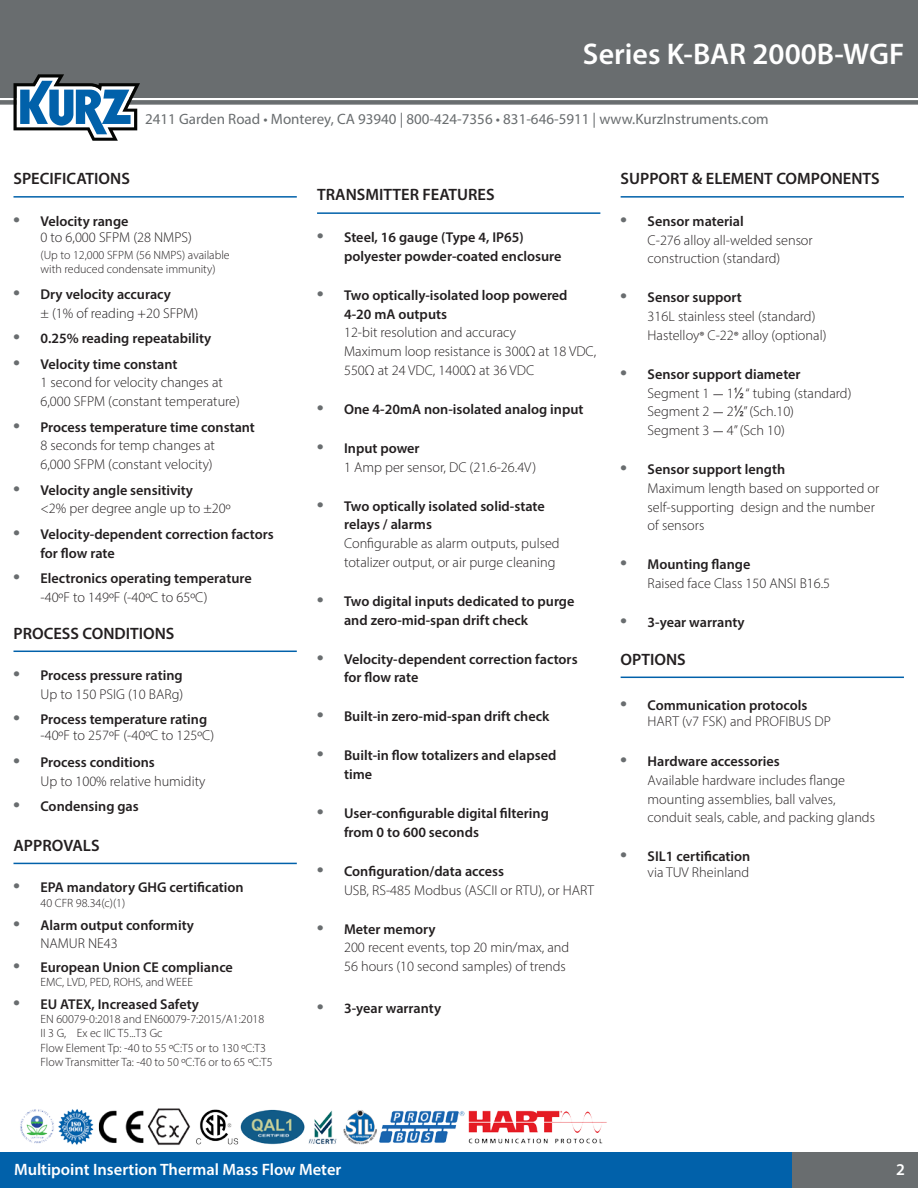
<style>
.page{position:relative;width:918px;height:1188px;background:#fff}
.page>*{position:absolute;margin:0;border:0;box-sizing:border-box;transform-origin:0 0}
.Header_productName_w{font:600 30px "Myriad Pro";color:#fff}
.Feature_heading{font:600 16.5px "Myriad Pro";color:#231f20}
.Footer_pageNumber{font:600 16.5px "Myriad Pro";color:#fff}
.t1{font:15px "Myriad Pro";color:#696d6f}
.t2{font:600 14.25px/18.8px "Myriad Pro";color:#231f20}
.Feature_description{font:300 14.25px/18.8px "Myriad Pro";color:#231f20}
.Feature_description-2{font:300 12px/14.2px "Myriad Pro";color:#231f20}
.s1{font-family:"Arial";font-weight:700;font-size:18px;color:#696d6f}
.s2{font-weight:400;font-size:12px}
.s3{font-family:"Minion Pro";font-weight:400}
.s4{font-family:"Arial Narrow";font-weight:400}
</style>
<div class="page">
<div style="left:0;top:0;width:918px;height:97px;background:#696d6f"></div>
<div style="left:1px;top:1152px;width:791px;height:36px;background:#0161aa"></div>
<div style="left:792px;top:1152px;width:126px;height:36px;background:#696d6f"></div>
<svg style="left:0;top:74px;width:918px;height:67px"></svg>
<hr style="left:14px;top:196px;width:283px;height:2px;background:#0161aa">
<hr style="left:14px;top:651px;width:283px;height:1px;background:#0161aa">
<hr style="left:14px;top:863px;width:283px;height:1px;background:#0161aa">
<hr style="left:317px;top:212px;width:283px;height:2px;background:#0161aa">
<hr style="left:621px;top:196px;width:283px;height:2px;background:#0161aa">
<hr style="left:621px;top:677px;width:283px;height:1px;background:#0161aa">
<img style="left:20px;top:1108px;width:587px;height:37px">
<p class="Header_productName_w" style="left:583px;top:35px;width:323px">Series K-BAR 2000B-WGF</p>
<p class="t1" style="left:145px;top:110px;width:625px">2411 Garden Road • Monterey, CA 93940 | 800-424-7356 • 831-646-5911 | www.KurzInstruments.com</p>
<p class="Feature_heading" style="left:14px;top:168px;width:118px">SPECIFICATIONS</p>
<p class="t2" style="left:14px;top:211px;width:117px"><span class="s1">•</span> Velocity range</p>
<p class="Feature_description" style="left:40px;top:227px;width:153px">0 to 6,000 SFPM (28 NMPS)</p>
<p class="Feature_description-2" style="left:40px;top:248px;width:191px">(Up to 12,000 SFPM (56 NMPS) available with reduced condensate immunity)</p>
<p class="t2" style="left:14px;top:284px;width:159px"><span class="s1">•</span> Dry velocity accuracy</p>
<p class="Feature_description" style="left:40px;top:303px;width:159px">± (1% of reading +20 SFPM)</p>
<p class="t2" style="left:14px;top:329px;width:199px"><span class="s1">•</span> 0.25% reading repeatability</p>
<p class="t2" style="left:14px;top:354px;width:166px"><span class="s1">•</span> Velocity time constant</p>
<p class="Feature_description" style="left:40px;top:373px;width:201px">1 second for velocity changes at<br>6,000 SFPM (constant temperature)</p>
<p class="t2" style="left:14px;top:417px;width:243px"><span class="s1">•</span> Process temperature time constant</p>
<p class="Feature_description" style="left:40px;top:436px;width:176px">8 seconds for temp changes at<br>6,000 SFPM (constant velocity)</p>
<p class="t2" style="left:14px;top:480px;width:181px"><span class="s1">•</span> Velocity angle sensitivity</p>
<p class="Feature_description" style="left:40px;top:499px;width:192px">&lt;2% per degree angle up to ±20o</p>
<p class="t2" style="left:40px;top:524px;width:235px;text-indent:-27px"><span class="s1">•</span> Velocity‐dependent correction factors for flow rate</p>
<p class="t2" style="left:14px;top:569px;width:240px"><span class="s1">•</span> Electronics operating temperature</p>
<p class="Feature_description" style="left:40px;top:588px;width:168px">‐40oF to 149oF (‐40oC to 65oC)</p>
<p class="Feature_heading" style="left:14px;top:622px;width:162px">PROCESS CONDITIONS</p>
<p class="t2" style="left:14px;top:666px;width:171px"><span class="s1">•</span> Process pressure rating</p>
<p class="Feature_description" style="left:40px;top:685px;width:144px">Up to 150 PSIG (10 BARg)</p>
<p class="t2" style="left:14px;top:710px;width:195px"><span class="s1">•</span> Process temperature rating</p>
<p class="Feature_description" style="left:40px;top:726px;width:175px">‐40oF to 257oF (‐40oC to 125oC)</p>
<p class="t2" style="left:14px;top:752px;width:143px"><span class="s1">•</span> Process conditions</p>
<p class="Feature_description" style="left:40px;top:771px;width:167px">Up to 100% relative humidity</p>
<p class="t2" style="left:14px;top:797px;width:127px"><span class="s1">•</span> Condensing gas</p>
<p class="Feature_heading" style="left:14px;top:835px;width:88px">APPROVALS</p>
<p class="t2" style="left:14px;top:878px;width:232px"><span class="s1">•</span> EPA mandatory GHG certification</p>
<p class="Feature_description-2" style="left:40px;top:895px;width:86px">40 CFR 98.34(c)(1)</p>
<p class="t2" style="left:14px;top:915px;width:182px"><span class="s1">•</span> Alarm output conformity</p>
<p class="Feature_description" style="left:40px;top:934px;width:79px">NAMUR NE43</p>
<p class="t2" style="left:14px;top:957px;width:221px"><span class="s1">•</span> European Union CE compliance</p>
<p class="Feature_description-2" style="left:40px;top:975px;width:154px">EMC, LVD, PED, ROHS, and WEEE</p>
<p class="t2" style="left:14px;top:994px;width:187px"><span class="s1">•</span> EU ATEX, Increased Safety</p>
<p class="Feature_description-2" style="left:40px;top:1012px;width:225px">EN 60079-0:2018 and EN60079-7:2015/A1:2018</p>
<p class="Feature_description-2" style="left:40px;top:1026px;width:124px">II 3 G, Ex ec IIC T5...T3 Gc</p>
<p class="Feature_description-2" style="left:40px;top:1040px;width:227px">Flow Element Tp: -40 to 55 oC:T5 or to 130 oC:T3</p>
<p class="Feature_description-2" style="left:40px;top:1055px;width:234px">Flow Transmitter Ta: -40 to 50 oC:T6 or to 65 oC:T5</p>
<p class="Feature_heading" style="left:317px;top:184px;width:179px">TRANSMITTER FEATURES</p>
<p class="t2" style="left:344px;top:228px;width:219px;text-indent:-27px"><span class="s1">•</span> Steel, 16 gauge (Type 4, IP65) polyester powder‐coated enclosure</p>
<p class="t2" style="left:344px;top:285px;width:225px;text-indent:-27px"><span class="s1">•</span> Two optically‐isolated loop powered<br>4‐20 mA outputs</p>
<p class="Feature_description" style="left:344px;top:323px;width:173px">12‐bit resolution and accuracy</p>
<p class="Feature_description" style="left:344px;top:342px;width:254px">Maximum loop resistance is 300Ω at 18 VDC,<br>550Ω at 24 VDC, 1400Ω at 36 VDC</p>
<p class="t2" style="left:317px;top:399px;width:268px"><span class="s1">•</span> One 4‐20mA non‐isolated analog input</p>
<p class="t2" style="left:317px;top:438px;width:104px"><span class="s1">•</span> Input power</p>
<p class="Feature_description" style="left:344px;top:457px;width:194px">1 Amp per sensor, DC (21.6-26.4V)</p>
<p class="t2" style="left:344px;top:496px;width:202px;text-indent:-27px"><span class="s1">•</span> Two optically isolated solid‐state relays / alarms</p>
<p class="Feature_description" style="left:344px;top:534px;width:217px">Configurable as alarm outputs, pulsed totalizer output, or air purge cleaning</p>
<p class="t2" style="left:344px;top:591px;width:232px;text-indent:-27px"><span class="s1">•</span> Two digital inputs dedicated to purge and zero‐mid‐span drift check</p>
<p class="t2" style="left:344px;top:649px;width:235px;text-indent:-27px"><span class="s1">•</span> Velocity-dependent correction factors for flow rate</p>
<p class="t2" style="left:317px;top:707px;width:234px"><span class="s1">•</span> Built‐in zero‐mid‐span drift check</p>
<p class="t2" style="left:344px;top:746px;width:214px;text-indent:-27px"><span class="s1">•</span> Built‐in flow totalizers and elapsed time</p>
<p class="t2" style="left:344px;top:804px;width:206px;text-indent:-27px"><span class="s1">•</span> User‐configurable digital filtering from 0 to 600 seconds</p>
<p class="t2" style="left:317px;top:861px;width:188px"><span class="s1">•</span> Configuration/data access</p>
<p class="Feature_description" style="left:344px;top:880px;width:252px">USB, RS‐485 Modbus (ASCII or RTU), or HART</p>
<p class="t2" style="left:317px;top:919px;width:120px"><span class="s1">•</span> Meter memory</p>
<p class="Feature_description" style="left:344px;top:938px;width:227px">200 recent events, top 20 min/max, and<br>56 hours (10 second samples) of trends</p>
<p class="t2" style="left:317px;top:998px;width:126px"><span class="s1">•</span> 3‐year warranty</p>
<p class="Feature_heading" style="left:621px;top:168px;width:260px">SUPPORT &amp; ELEMENT COMPONENTS</p>
<p class="t2" style="left:621px;top:211px;width:125px"><span class="s1">•</span> Sensor material</p>
<p class="Feature_description" style="left:648px;top:230px;width:167px">C‐276 alloy all‐welded sensor construction (standard)</p>
<p class="t2" style="left:621px;top:288px;width:123px"><span class="s1">•</span> Sensor support</p>
<p class="Feature_description" style="left:648px;top:307px;width:180px">316L stainless steel (standard)<br>Hastelloy<span class="s2">®</span> C‐22<span class="s2">®</span> alloy (optional)</p>
<p class="t2" style="left:621px;top:364px;width:182px"><span class="s1">•</span> Sensor support diameter</p>
<p class="Feature_description" style="left:648px;top:383px;width:205px">Segment 1 <span class="s3">-</span> 1<span class="s4">½</span> “ tubing (standard)</p>
<p class="Feature_description" style="left:648px;top:402px;width:148px">Segment 2 <span class="s3">-</span> 2<span class="s4">½</span>” (Sch.10)</p>
<p class="Feature_description" style="left:648px;top:421px;width:139px">Segment 3 <span class="s3">-</span> 4” (Sch 10)</p>
<p class="t2" style="left:621px;top:460px;width:166px"><span class="s1">•</span> Sensor support length</p>
<p class="Feature_description" style="left:648px;top:479px;width:233px">Maximum length based on supported or self-supporting design and the number of sensors</p>
<p class="t2" style="left:621px;top:555px;width:131px"><span class="s1">•</span> Mounting flange</p>
<p class="Feature_description" style="left:648px;top:574px;width:184px">Raised face Class 150 ANSI B16.5</p>
<p class="t2" style="left:621px;top:613px;width:126px"><span class="s1">•</span> 3‐year warranty</p>
<p class="Feature_heading" style="left:621px;top:649px;width:67px">OPTIONS</p>
<p class="t2" style="left:621px;top:696px;width:188px"><span class="s1">•</span> Communication protocols</p>
<p class="Feature_description" style="left:648px;top:712px;width:185px">HART (v7 FSK) and PROFIBUS DP</p>
<p class="t2" style="left:621px;top:752px;width:161px"><span class="s1">•</span> Hardware accessories</p>
<p class="Feature_description" style="left:648px;top:771px;width:229px">Available hardware includes flange mounting assemblies, ball valves, conduit seals, cable, and packing glands</p>
<p class="t2" style="left:621px;top:847px;width:131px"><span class="s1">•</span> SIL1 certification</p>
<p class="Feature_description" style="left:648px;top:863px;width:103px">via TUV Rheinland</p>
<p class="Footer_pageNumber" style="left:14px;top:1158px;width:329px">Multipoint Insertion Thermal Mass Flow Meter</p>
<p class="Footer_pageNumber" style="left:896px;top:1158px;width:10px">2</p>
</div>
